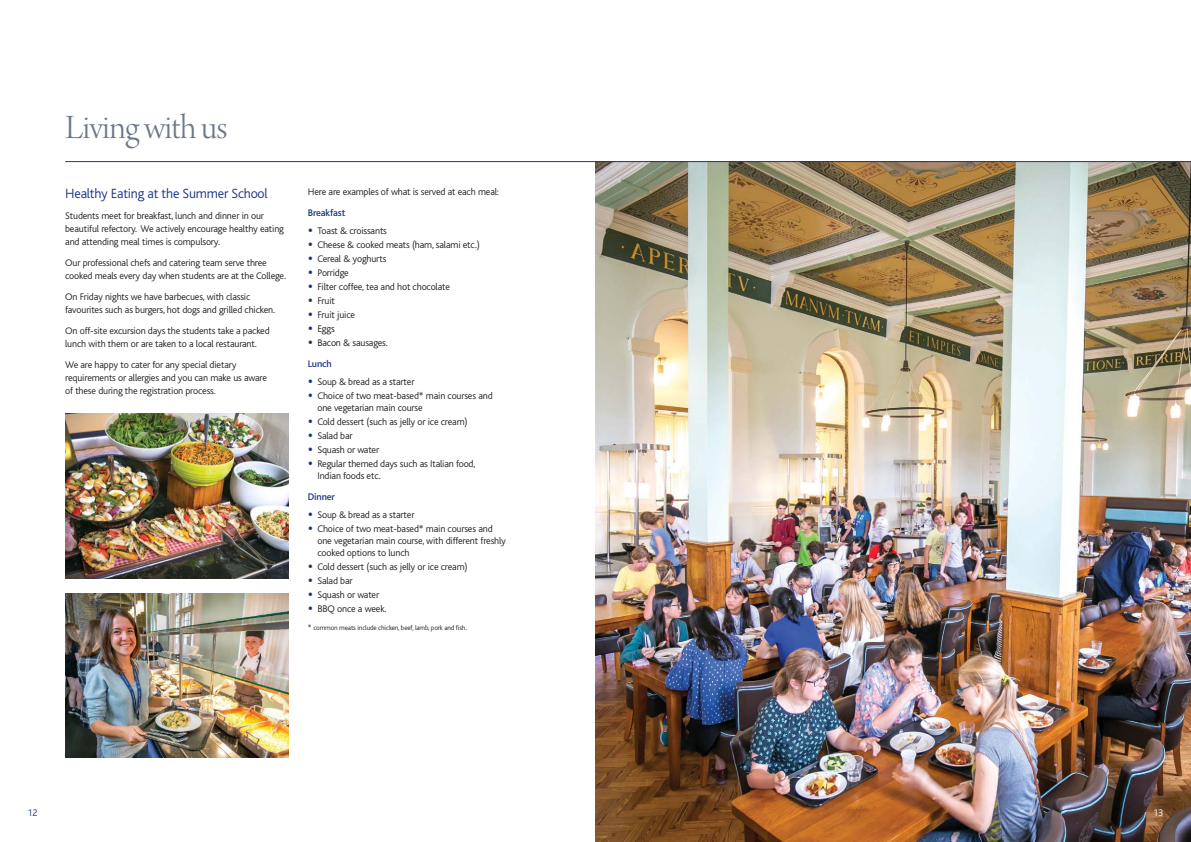
<style>
.page{position:relative;width:1191px;height:842px;background:#fff}
.page>*{position:absolute;margin:0;border:0;box-sizing:border-box;transform-origin:0 0}
.t1{font:36px "Arno Pro Light Display";letter-spacing:-.015em;color:#6c788a}
.t2{font:300 14px "Bliss";letter-spacing:-.015em;color:#1d3587}
.t3{font:300 10px/13px "Bliss";letter-spacing:-.015em;color:#231f20}
.t4{font:500 10px "Bliss";letter-spacing:-.015em;color:#1d3587}
.t5{font:300 10px "Bliss";color:#1d3587}
.t6{font:300 10px "Bliss";color:#fff}
.t7{font:300 7px "Bliss";letter-spacing:-.015em;color:#231f20}
.s1{font-size:18px;color:#1d3587}
.s2{font-weight:500;color:#1d3587}
.s3{font-size:8px}
</style>
<div class="page">
<img style="left:595px;top:162px;width:596px;height:680px">
<hr style="left:65px;top:161px;width:1126px;height:1px;background:#1d3587">
<img style="left:65px;top:414px;width:223px;height:164px">
<img style="left:65px;top:593px;width:223px;height:165px">
<h1 class="t1" style="left:65px;top:113px;width:164px">Living with us</h1>
<h2 class="t2" style="left:65px;top:188px;width:204px">Healthy Eating at the Summer School</h2>
<p class="t3" style="left:65px;top:210px;width:220px">Students meet for breakfast, lunch and dinner in our beautiful refectory. We actively encourage healthy eating and attending meal times is compulsory.</p>
<p class="t3" style="left:65px;top:257px;width:222px">Our professional chefs and catering team serve three cooked meals every day when students are at the College.</p>
<p class="t3" style="left:65px;top:291px;width:211px">On Friday nights we have barbecues, with classic favourites such as burgers, hot dogs and grilled chicken.</p>
<p class="t3" style="left:65px;top:325px;width:206px">On off-site excursion days the students take a packed lunch with them or are taken to a local restaurant.</p>
<p class="t3" style="left:65px;top:359px;width:203px">We are happy to cater for any special dietary requirements or allergies and you can make us aware of these during the registration process.</p>
<p class="t3" style="left:308px;top:186px;width:192px">Here are examples of what is served at each meal:</p>
<p class="t4" style="left:308px;top:209px;width:39px">Breakfast</p>
<p class="t3" style="left:308px;top:225px;width:81px"><span class="s1">•</span> Toast &amp; croissants</p>
<p class="t3" style="left:308px;top:239px;width:174px"><span class="s1">•</span> Cheese &amp; cooked meats (ham, salami etc.)</p>
<p class="t3" style="left:308px;top:253px;width:80px"><span class="s1">•</span> Cereal &amp; yoghurts</p>
<p class="t3" style="left:308px;top:267px;width:42px"><span class="s1">•</span> Porridge</p>
<p class="t3" style="left:308px;top:281px;width:144px"><span class="s1">•</span> Filter coffee, tea and hot chocolate</p>
<p class="t3" style="left:308px;top:295px;width:29px"><span class="s1">•</span> Fruit</p>
<p class="t3" style="left:308px;top:309px;width:49px"><span class="s1">•</span> Fruit juice</p>
<p class="t3" style="left:308px;top:323px;width:29px"><span class="s1">•</span> Eggs</p>
<p class="t3" style="left:308px;top:333px;width:81px;line-height:21px"><span class="s1">•</span> Bacon &amp; sausages.<br><span class="s2">Lunch</span></p>
<p class="t3" style="left:308px;top:376px;width:108px"><span class="s1">•</span> Soup &amp; bread as a starter</p>
<p class="t3" style="left:317px;top:390px;width:177px;line-height:12px;text-indent:-10px"><span class="s1">•</span> Choice of two meat-based* main courses and one vegetarian main course</p>
<p class="t3" style="left:308px;top:416px;width:161px"><span class="s1">•</span> Cold dessert (such as jelly or ice cream)</p>
<p class="t3" style="left:308px;top:430px;width:46px"><span class="s1">•</span> Salad bar</p>
<p class="t3" style="left:308px;top:444px;width:73px"><span class="s1">•</span> Squash or water</p>
<p class="t3" style="left:317px;top:458px;width:159px;line-height:12px;text-indent:-10px"><span class="s1">•</span> Regular themed days such as Italian food,<br>Indian foods etc.</p>
<p class="t4" style="left:308px;top:493px;width:29px">Dinner</p>
<p class="t3" style="left:308px;top:509px;width:108px"><span class="s1">•</span> Soup &amp; bread as a starter</p>
<p class="t3" style="left:317px;top:523px;width:190px;line-height:12px;text-indent:-10px"><span class="s1">•</span> Choice of two meat-based* main courses and one vegetarian main course, with different freshly cooked options to lunch</p>
<p class="t3" style="left:308px;top:561px;width:161px"><span class="s1">•</span> Cold dessert (such as jelly or ice cream)</p>
<p class="t3" style="left:308px;top:575px;width:46px"><span class="s1">•</span> Salad bar</p>
<p class="t3" style="left:308px;top:589px;width:73px"><span class="s1">•</span> Squash or water</p>
<p class="t3" style="left:308px;top:603px;width:80px"><span class="s1">•</span> BBQ once a week.</p>
<p class="t7" style="left:308px;top:625px;width:161px"><span class="s3">*</span> common meats include chicken, beef, lamb, pork and fish<span class="s3">.</span></p>
<p class="t5" style="left:28px;top:808px;width:12px">12</p>
<p class="t6" style="left:1153px;top:808px;width:12px">13</p>
</div>
